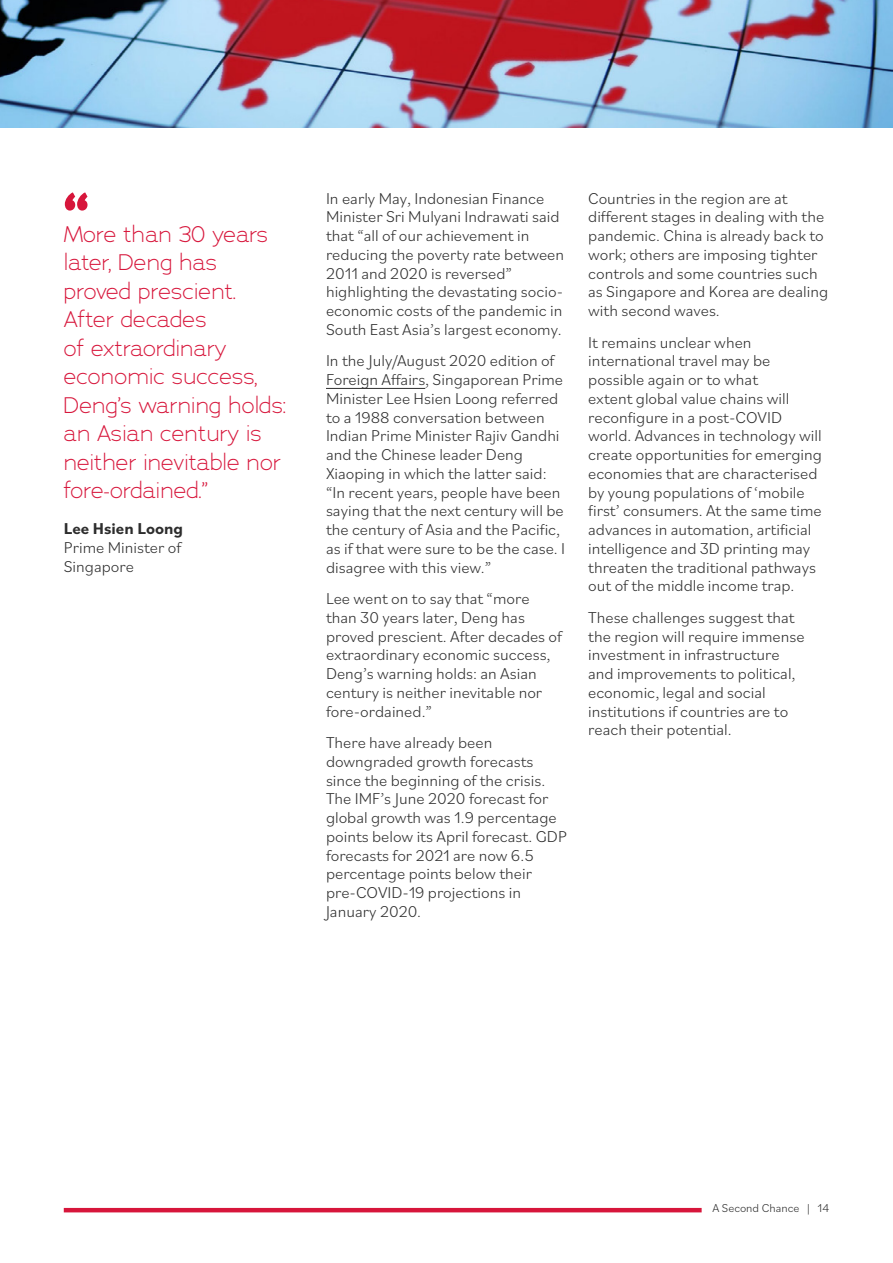
<style>
.page{position:relative;width:893px;height:1263px;background:#fff}
.page>*{position:absolute;margin:0;border:0;box-sizing:border-box;transform-origin:0 0}
.t1{font:800 52.5px "Adrianna";color:#d7163b}
.t2{font:300 22.5px/28.5px "Adrianna";color:#d7163b}
.t3{font:300 16.5px/18.8px "Bilo";color:#2d2d2d}
.t4{font:700 16.5px "Bilo";color:#2d2d2d}
.t5{font:300 12px "Bilo";color:#2d2d2d}
</style>
<div class="page">
<hr style="left:326px;top:388px;width:99px;height:1px;background:#2d2d2d">
<img style="left:0;top:0;width:893px;height:128px">
<hr style="left:64px;top:1208px;width:638px;height:4px;background:#d7163b">
<h1 class="t1" style="left:64px;top:177px;width:27px">“</h1>
<h2 class="t2" style="left:64px;top:219px;width:224px">More than 30 years later, Deng has proved prescient.<br>After decades<br>of extraordinary economic success,<br>Deng’s warning holds: an Asian century is neither inevitable nor fore-ordained.”</h2>
<p class="t4" style="left:64px;top:517px;width:121px">Lee Hsien Loong</p>
<p class="t3" style="left:64px;top:537px;width:119px">Prime Minister of<br>Singapore</p>
<p class="t3" style="left:326px;top:188px;width:240px">In early May, Indonesian Finance Minister Sri Mulyani Indrawati said that “all of our achievement in reducing the poverty rate between 2011 and 2020 is reversed” highlighting the devastating socio&shy;economic costs of the pandemic in South East Asia’s largest economy.</p>
<p class="t3" style="left:326px;top:351px;width:241px">In the July/August 2020 edition of Foreign Affairs, Singaporean Prime Minister Lee Hsien Loong referred to a 1988 conversation between Indian Prime Minister Rajiv Gandhi and the Chinese leader Deng Xiaoping in which the latter said: “In recent years, people have been saying that the next century will be the century of Asia and the Pacific, as if that were sure to be the case. I disagree with this view.”</p>
<p class="t3" style="left:326px;top:589px;width:237px">Lee went on to say that “more than 30 years later, Deng has proved prescient. After decades of extraordinary economic success,<br>Deng’s warning holds: an Asian century is neither inevitable nor fore-ordained.”</p>
<p class="t3" style="left:326px;top:733px;width:242px">There have already been downgraded growth forecasts since the beginning of the crisis.<br>The IMF’s June 2020 forecast for global growth was 1.9 percentage points below its April forecast. GDP forecasts for 2021 are now 6.5 percentage points below their pre-COVID-19 projections in<br>January 2020.</p>
<p class="t3" style="left:588px;top:188px;width:241px">Countries in the region are at different stages in dealing with the pandemic. China is already back to work; others are imposing tighter controls and some countries such as Singapore and Korea are dealing with second waves.</p>
<p class="t3" style="left:588px;top:332px;width:235px">It remains unclear when international travel may be possible again or to what<br>extent global value chains will reconfigure in a post-COVID world. Advances in technology will create opportunities for emerging economies that are characterised by young populations of ‘mobile first’ consumers. At the same time advances in automation, artificial intelligence and 3D printing may threaten the traditional pathways out of the middle income trap.</p>
<p class="t3" style="left:588px;top:607px;width:218px">These challenges suggest that the region will require immense investment in infrastructure and improvements to political, economic, legal and social institutions if countries are to reach their potential.</p>
<p class="t5" style="left:712px;top:1200px;width:118px">A Second Chance | 14</p>
</div>
